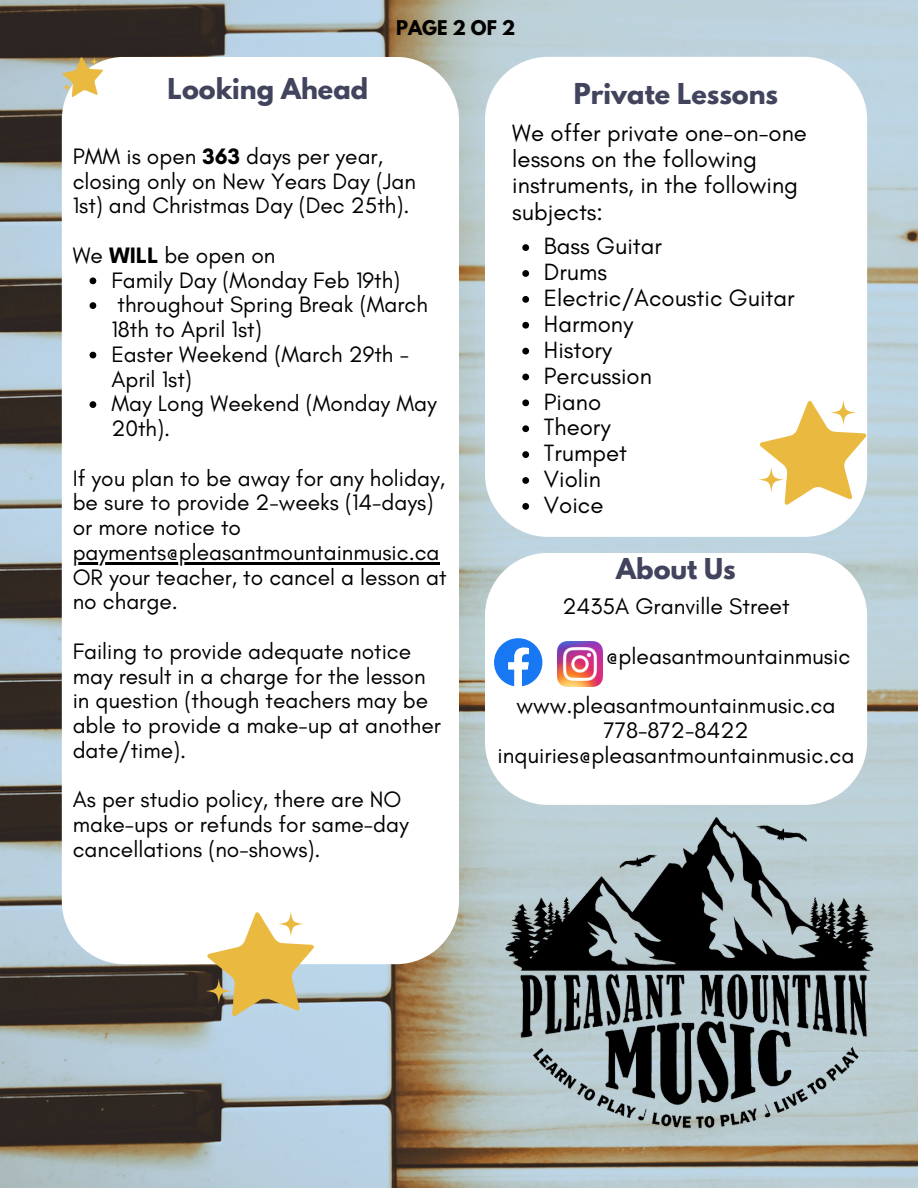
<style>
.page{position:relative;width:918px;height:1188px;background:#fff}
.page>*{position:absolute;margin:0;border:0;box-sizing:border-box;transform-origin:0 0}
.t1{font:700 25.5px "League Spartan";color:#41445c}
.t2{font:24px/26.4px "Glacial Indifference";color:#000}
.t3{font:22.95px "Glacial Indifference";color:#000}
.t4{font:22.8px/24.8px "Glacial Indifference";color:#000}
.t5{font:700 18px "League Spartan";color:#000}
.s1{font-weight:700}
</style>
<div class="page">
<img style="left:0;top:0;width:918px;height:1188px">
<div style="left:62px;top:57px;width:397px;height:907px;background:#fff;border-radius:63px"></div>
<div style="left:485px;top:57px;width:382px;height:480px;background:#fff;border-radius:63px"></div>
<div style="left:485px;top:553px;width:382px;height:252px;background:#fff;border-radius:63px"></div>
<img style="left:474px;top:751px;width:444px;height:395px">
<svg style="left:62px;top:57px;width:41px;height:40px"></svg>
<svg style="left:89px;top:57px;width:10px;height:10px"></svg>
<svg style="left:62px;top:83px;width:10px;height:9px"></svg>
<svg style="left:494px;top:638px;width:48px;height:49px"></svg>
<img style="left:557px;top:642px;width:45px;height:45px">
<svg style="left:90px;top:277px;width:6px;height:7px"></svg>
<svg style="left:90px;top:302px;width:6px;height:7px"></svg>
<svg style="left:90px;top:352px;width:6px;height:6px"></svg>
<svg style="left:90px;top:401px;width:6px;height:7px"></svg>
<hr style="left:73px;top:562px;width:367px;height:2px;background:#000">
<svg style="left:522px;top:244px;width:7px;height:7px"></svg>
<svg style="left:522px;top:270px;width:7px;height:7px"></svg>
<svg style="left:522px;top:296px;width:7px;height:7px"></svg>
<svg style="left:522px;top:322px;width:7px;height:7px"></svg>
<svg style="left:522px;top:348px;width:7px;height:6px"></svg>
<svg style="left:522px;top:374px;width:7px;height:6px"></svg>
<svg style="left:522px;top:399px;width:7px;height:7px"></svg>
<svg style="left:522px;top:425px;width:7px;height:7px"></svg>
<svg style="left:522px;top:451px;width:7px;height:7px"></svg>
<svg style="left:522px;top:477px;width:7px;height:7px"></svg>
<svg style="left:522px;top:503px;width:7px;height:7px"></svg>
<svg style="left:759px;top:401px;width:108px;height:105px"></svg>
<svg style="left:831px;top:400px;width:25px;height:25px"></svg>
<svg style="left:758px;top:467px;width:26px;height:25px"></svg>
<svg style="left:207px;top:912px;width:108px;height:105px"></svg>
<svg style="left:278px;top:911px;width:26px;height:26px"></svg>
<svg style="left:206px;top:978px;width:26px;height:26px"></svg>
<p class="t5" style="left:396px;top:18px;width:121px">PAGE 2 OF 2</p>
<p class="t1" style="left:168px;top:76px;width:202px">Looking Ahead</p>
<p class="t4" style="left:73px;top:143px;width:345px">PMM is open <span class="s1">363</span> days per year, closing only on New Years Day (Jan<br>1st) and Christmas Day (Dec 25th).</p>
<p class="t4" style="left:73px;top:242px;width:204px">We <span class="s1">WILL</span> be open on</p>
<p class="t4" style="left:111px;top:267px;width:290px">Family Day (Monday Feb 19th)</p>
<p class="t4" style="left:111px;top:292px;width:318px">throughout Spring Break (March<br>18th to April 1st)</p>
<p class="t4" style="left:111px;top:341px;width:299px">Easter Weekend (March 29th -<br>April 1st)</p>
<p class="t4" style="left:111px;top:391px;width:327px">May Long Weekend (Monday May<br>20th).</p>
<p class="t4" style="left:73px;top:465px;width:375px">If you plan to be away for any holiday, be sure to provide 2-weeks (14-days) or more notice to payments@pleasantmountainmusic.ca<br>OR your teacher, to cancel a lesson at no charge.</p>
<p class="t4" style="left:73px;top:638px;width:370px">Failing to provide adequate notice may result in a charge for the lesson in question (though teachers may be able to provide a make-up at another date/time).</p>
<p class="t4" style="left:73px;top:787px;width:338px">As per studio policy, there are NO make-ups or refunds for same-day cancellations (no-shows).</p>
<p class="t1" style="left:574px;top:81px;width:206px">Private Lessons</p>
<p class="t2" style="left:512px;top:119px;width:296px">We offer private one-on-one lessons on the following instruments, in the following subjects:</p>
<p class="t2" style="left:544px;top:233px;width:120px">Bass Guitar</p>
<p class="t2" style="left:544px;top:259px;width:65px">Drums</p>
<p class="t2" style="left:544px;top:285px;width:252px">Electric/Acoustic Guitar</p>
<p class="t2" style="left:544px;top:310px;width:91px">Harmony</p>
<p class="t2" style="left:544px;top:336px;width:70px">History</p>
<p class="t2" style="left:544px;top:362px;width:110px">Percussion</p>
<p class="t2" style="left:544px;top:388px;width:59px">Piano</p>
<p class="t2" style="left:544px;top:414px;width:68px">Theory</p>
<p class="t2" style="left:544px;top:440px;width:85px">Trumpet</p>
<p class="t2" style="left:544px;top:466px;width:58px">Violin</p>
<p class="t2" style="left:544px;top:492px;width:61px">Voice</p>
<p class="t1" style="left:616px;top:556px;width:121px">About Us</p>
<p class="t3" style="left:562px;top:592px;width:229px">2435A Granville Street</p>
<p class="t3" style="left:606px;top:642px;width:246px">@pleasantmountainmusic</p>
<p class="t3" style="left:516px;top:691px;width:321px">www.pleasantmountainmusic.ca</p>
<p class="t3" style="left:603px;top:716px;width:147px">778-872-8422</p>
<p class="t3" style="left:498px;top:741px;width:358px">inquiries@pleasantmountainmusic.ca</p>
</div>
